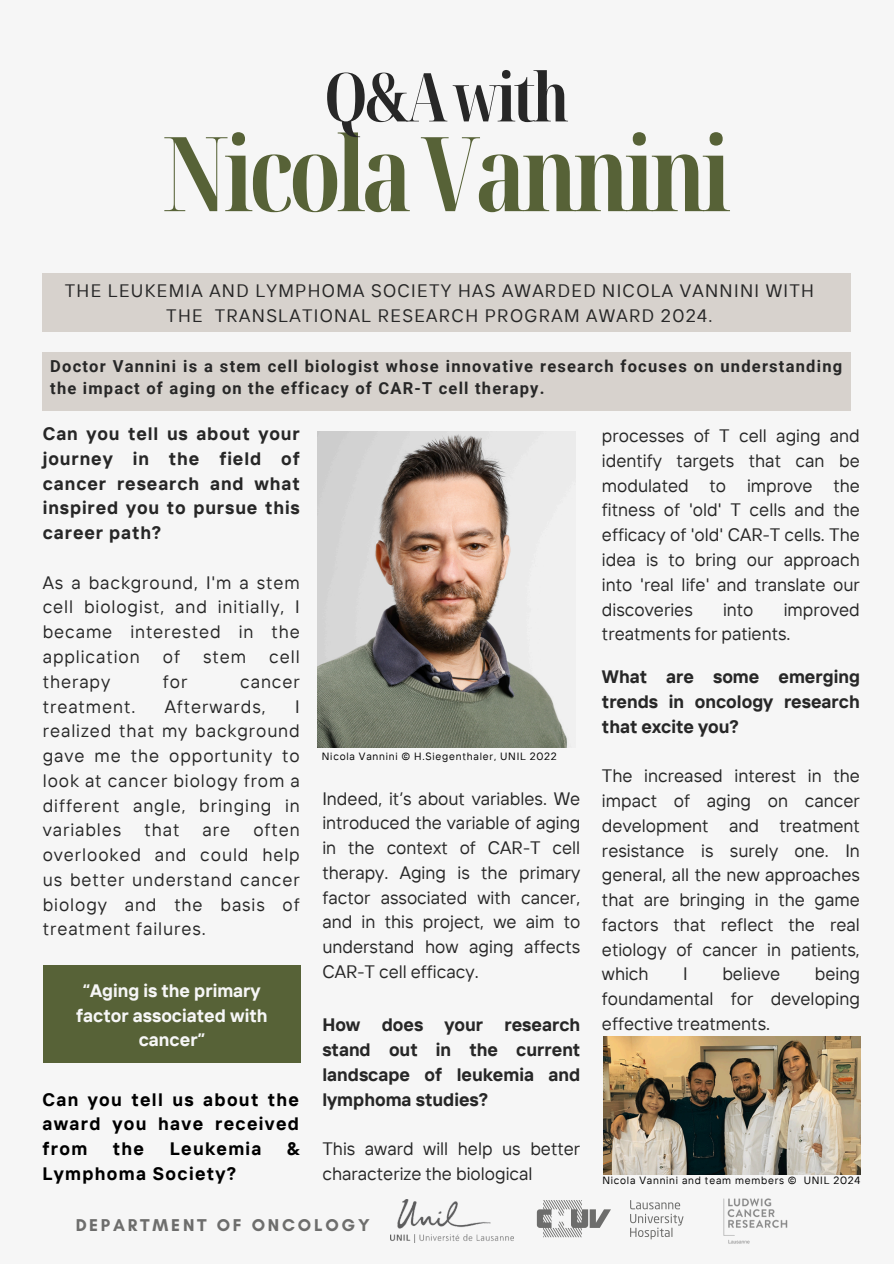
<style>
.page{position:relative;width:894px;height:1264px;background:#fff}
.page>*{position:absolute;margin:0;border:0;box-sizing:border-box;transform-origin:0 0}
.t1{font:700 extra-condensed 103.5px "Noto Serif Display";letter-spacing:-.045em;color:#576237}
.t2{font:700 extra-condensed 67.5px "Noto Serif Display";letter-spacing:-.045em;color:#272727}
.t3{font:18px/24.8px "TT Interphases";letter-spacing:.05em;color:#272727;text-align:justify}
.t4{font:700 18px/24.8px "TT Interphases";color:#272727;text-align:justify}
.t5{font:18px/24.8px "TT Interphases";letter-spacing:.075em;color:#272727;text-align:center}
.t6{font:18px/24.8px "TT Interphases";color:#272727}
.t7{font:700 18px/24.8px "TT Interphases";letter-spacing:.075em;color:#000;text-align:justify}
.t8{font:700 18px/24.8px "TT Interphases";color:#f6f6f6;text-align:center}
.t9{font:700 17.4px "Glacial Indifference";letter-spacing:.16em;color:#1d1d1b}
.t10{font:700 16.5px/22.5px "Roboto";letter-spacing:.075em;color:#272727}
.t11{font:10.5px "TT Interphases";letter-spacing:.075em;color:#000}
</style>
<div class="page">
<div style="left:0;top:0;width:893px;height:1263px;background:#f6f6f6"></div>
<div style="left:43px;top:964px;width:257px;height:98px;background:#576237"></div>
<div style="left:43px;top:273px;width:807px;height:59px;background:#d7d2cd"></div>
<img style="left:318px;top:432px;width:257px;height:315px">
<div style="left:43px;top:352px;width:807px;height:59px;background:#d7d2cd"></div>
<svg style="left:536px;top:1200px;width:74px;height:37px"></svg>
<svg style="left:630px;top:1200px;width:53px;height:39px"></svg>
<img style="left:390px;top:1199px;width:123px;height:43px">
<img style="left:723px;top:1198px;width:65px;height:46px">
<img style="left:603px;top:1036px;width:257px;height:138px">
<h1 class="t2" style="left:324px;top:49px;width:247px">Q&amp;Awith</h1>
<h2 class="t1" style="left:162px;top:101px;width:571px">NicolaVannini</h2>
<h4 class="t5" style="left:65px;top:278px;width:750px">THE LEUKEMIA AND LYMPHOMA SOCIETY HAS AWARDED NICOLA VANNINI WITH<br>THE TRANSLATIONAL RESEARCH PROGRAM AWARD 2024.</h4>
<p class="t10" style="left:50px;top:355px;width:793px">Doctor Vannini is a stem cell biologist whose innovative research focuses on understanding the impact of aging on the efficacy of CAR-T cell therapy.</p>
<h5 class="t4" style="left:43px;top:421px;width:258px">Can you tell us about your journey in the field of cancer research and what inspired you to pursue this career path?</h5>
<h5 class="t3" style="left:43px;top:569px;width:258px">As a background, I'm a stem cell biologist, and initially, I became interested in the application</h5>
<h5 class="t3" style="left:163px;top:644px;width:19px">of</h5>
<h5 class="t3" style="left:203px;top:644px;width:44px">stem</h5>
<h5 class="t3" style="left:269px;top:644px;width:32px">cell</h5>
<h5 class="t3" style="left:43px;top:668px;width:69px">therapy</h5>
<h5 class="t3" style="left:163px;top:668px;width:26px">for</h5>
<h5 class="t3" style="left:240px;top:668px;width:61px">cancer</h5>
<h5 class="t3" style="left:43px;top:693px;width:94px">treatment.</h5>
<h5 class="t3" style="left:165px;top:693px;width:102px">Afterwards,</h5>
<h5 class="t3" style="left:43px;top:693px;width:258px;text-indent:252px">I realized that my background gave me the opportunity to look at cancer biology from a different angle, bringing in variables</h5>
<h5 class="t3" style="left:43px;top:817px;width:258px;text-indent:210px">often overlooked and could help us better understand cancer biology and the basis of treatment failures.</h5>
<h5 class="t3" style="left:144px;top:817px;width:36px">that</h5>
<h5 class="t3" style="left:202px;top:817px;width:29px">are</h5>
<h5 class="t8" style="left:76px;top:977px;width:193px">“Aging is the primary factor associated with cancer”</h5>
<h6 class="t7" style="left:42px;top:1086px;width:258px">Can you tell us about the award you have received from</h6>
<h6 class="t7" style="left:113px;top:1135px;width:33px">the</h6>
<h6 class="t7" style="left:170px;top:1135px;width:93px">Leukemia</h6>
<h6 class="t7" style="left:287px;top:1135px;width:13px">&amp;</h6>
<h6 class="t7" style="left:42px;top:1160px;width:195px">Lymphoma Society?</h6>
<h6 class="t11" style="left:322px;top:749px;width:236px">Nicola Vannini © H.Siegenthaler, UNIL 2022</h6>
<h5 class="t3" style="left:322px;top:785px;width:259px">Indeed, it’s about variables. We introduced the variable of aging in the context of CAR-T cell therapy. Aging is the primary factor associated with cancer, and in this project, we aim to understand how aging affects CAR-T cell efficacy.</h5>
<h5 class="t4" style="left:322px;top:1012px;width:259px">How does your research stand out in the current landscape of leukemia and lymphoma studies?</h5>
<h6 class="t6" style="left:322px;top:1135px;width:259px">This award will help us better characterize the biological</h6>
<p class="t9" style="left:75px;top:1214px;width:296px">DEPARTMENT OF ONCOLOGY</p>
<h6 class="t3" style="left:601px;top:423px;width:259px">processes of T cell aging and identify targets that can be modulated to improve the fitness of 'old' T cells and the efficacy of 'old' CAR-T cells. The idea is to bring our approach into 'real life' and translate our discoveries</h6>
<h6 class="t6" style="left:601px;top:596px;width:259px;text-indent:182px">improved treatments for patients.</h6>
<h6 class="t3" style="left:722px;top:596px;width:32px">into</h6>
<h5 class="t4" style="left:601px;top:664px;width:259px">What are some emerging trends in oncology research that excite you?</h5>
<h6 class="t3" style="left:601px;top:763px;width:259px">The increased interest in the impact of aging on cancer development and treatment resistance is surely one. In general, all the new approaches that are bringing in the game factors that reflect the real etiology of cancer in patients, which</h6>
<h6 class="t3" style="left:601px;top:961px;width:259px;text-indent:213px">being foundamental for developing effective treatments.</h6>
<h6 class="t3" style="left:683px;top:961px;width:6px">I</h6>
<h6 class="t6" style="left:722px;top:961px;width:59px">believe</h6>
<p class="t11" style="left:602px;top:1173px;width:259px">Nicola Vannini and team members © UNIL 2024</p>
</div>
